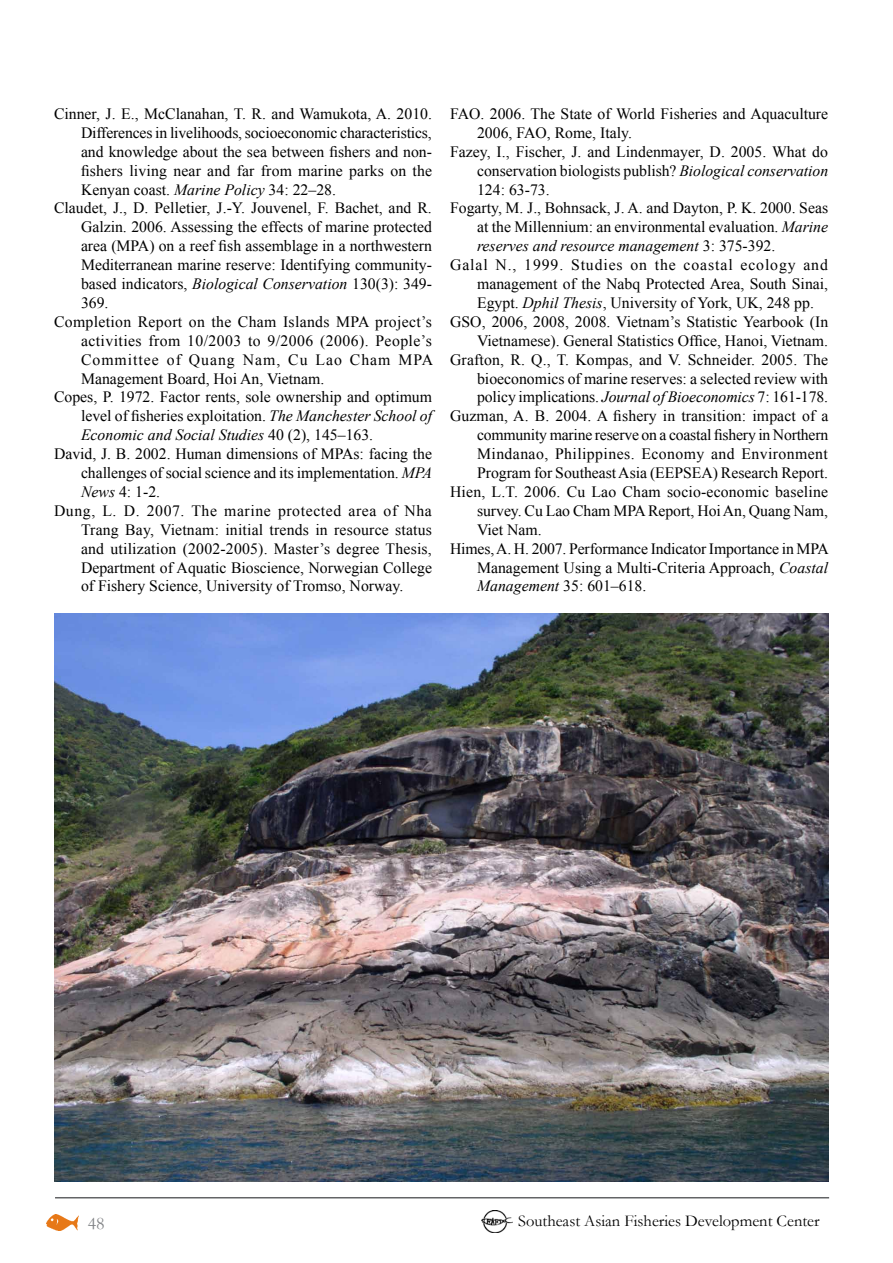
<style>
.page{position:relative;width:893px;height:1263px;background:#fff}
.page>*{position:absolute;margin:0;border:0;box-sizing:border-box;transform-origin:0 0}
.t1{font:18px "Garamond";color:#808285}
.t2{font:16.5px "Garamond";color:#000}
.t3{font:15.75px "Times New Roman";color:#000}
.t4{font:15.75px "Times New Roman";letter-spacing:.025em;color:#000}
.t5{font:italic 15.75px "Times New Roman";color:#000}
.t6{font:15.75px "Times New Roman";letter-spacing:.02em;color:#000}
.t7{font:15.75px "Times New Roman";letter-spacing:.055em;color:#000}
.t8{font:15.75px "Times New Roman";letter-spacing:.04em;color:#000}
.t9{font:15.75px "Times New Roman";letter-spacing:.065em;color:#000}
.s1{font-style:italic}
.s2{font-style:normal}
</style>
<div class="page">
<img style="left:47px;top:1214px;width:32px;height:16px">
<img style="left:482px;top:1210px;width:30px;height:22px">
<hr style="left:55px;top:1197px;width:774px;height:1px;background:#636466">
<img style="left:54px;top:614px;width:774px;height:567px">
<p class="t3" style="left:54px;top:103px;width:380px">Cinner, J. E., McClanahan, T. R. and Wamukota, A. 2010.</p>
<p class="t3" style="left:81px;top:122px;width:352px">Differences in livelihoods, socioeconomic characteristics,</p>
<p class="t3" style="left:81px;top:141px;width:353px">and knowledge about the sea between fishers and non-</p>
<p class="t3" style="left:81px;top:160px;width:353px">fishers living near and far from marine parks on the</p>
<p class="t3" style="left:81px;top:179px;width:257px">Kenyan coast. <span class="s1">Marine Policy</span> 34: 22–28.</p>
<p class="t3" style="left:54px;top:198px;width:379px">Claudet, J., D. Pelletier, J.-Y. Jouvenel, F. Bachet, and R.</p>
<p class="t3" style="left:81px;top:216px;width:353px">Galzin. 2006. Assessing the effects of marine protected</p>
<p class="t3" style="left:81px;top:235px;width:353px">area (MPA) on a reef fish assemblage in a northwestern</p>
<p class="t3" style="left:81px;top:254px;width:353px">Mediterranean marine reserve: Identifying community-</p>
<p class="t3" style="left:81px;top:273px;width:353px">based indicators, <span class="s1">Biological Conservation</span> 130(3): 349-</p>
<p class="t3" style="left:81px;top:292px;width:29px">369.</p>
<p class="t6" style="left:54px;top:311px;width:379px">Completion Report on the Cham Islands MPA project’s</p>
<p class="t4" style="left:81px;top:330px;width:352px">activities from 10/2003 to 9/2006 (2006). People’s</p>
<p class="t9" style="left:81px;top:349px;width:354px">Committee of Quang Nam, Cu Lao Cham MPA</p>
<p class="t3" style="left:81px;top:368px;width:245px">Management Board, Hoi An, Vietnam.</p>
<p class="t3" style="left:54px;top:387px;width:380px">Copes, P. 1972. Factor rents, sole ownership and optimum</p>
<p class="t3" style="left:81px;top:405px;width:353px">level of fisheries exploitation. <span class="s1">The Manchester School of</span></p>
<p class="t5" style="left:81px;top:424px;width:294px">Economic and Social Studies <span class="s2">40 (2), 145–163.</span></p>
<p class="t3" style="left:54px;top:443px;width:380px">David, J. B. 2002. Human dimensions of MPAs: facing the</p>
<p class="t3" style="left:81px;top:462px;width:353px">challenges of social science and its implementation. <span class="s1">MPA</span></p>
<p class="t3" style="left:81px;top:481px;width:81px"><span class="s1">News</span> 4: 1-2.</p>
<p class="t8" style="left:54px;top:500px;width:379px">Dung, L. D. 2007. The marine protected area of Nha</p>
<p class="t3" style="left:81px;top:519px;width:352px">Trang Bay, Vietnam: initial trends in resource status</p>
<p class="t3" style="left:81px;top:538px;width:352px">and utilization (2002-2005). Master’s degree Thesis,</p>
<p class="t3" style="left:81px;top:557px;width:353px">Department of Aquatic Bioscience, Norwegian College</p>
<p class="t3" style="left:81px;top:576px;width:324px">of Fishery Science, University of Tromso, Norway.</p>
<p class="t3" style="left:450px;top:103px;width:380px">FAO. 2006. The State of World Fisheries and Aquaculture</p>
<p class="t3" style="left:477px;top:122px;width:156px">2006, FAO, Rome, Italy.</p>
<p class="t3" style="left:450px;top:141px;width:379px">Fazey, I., Fischer, J. and Lindenmayer, D. 2005. What do</p>
<p class="t3" style="left:477px;top:160px;width:353px">conservation biologists publish? <span class="s1">Biological conservation</span></p>
<p class="t3" style="left:477px;top:179px;width:74px">124: 63-73.</p>
<p class="t3" style="left:450px;top:198px;width:380px">Fogarty, M. J., Bohnsack, J. A. and Dayton, P. K. 2000. Seas</p>
<p class="t3" style="left:477px;top:216px;width:353px">at the Millennium: an environmental evaluation. <span class="s1">Marine</span></p>
<p class="t5" style="left:477px;top:235px;width:300px">reserves and resource management <span class="s2">3: 375-392.</span></p>
<p class="t7" style="left:450px;top:254px;width:379px">Galal N., 1999. Studies on the coastal ecology and</p>
<p class="t3" style="left:477px;top:273px;width:353px">management of the Nabq Protected Area, South Sinai,</p>
<p class="t3" style="left:477px;top:292px;width:338px">Egypt. <span class="s1">Dphil Thesis</span>, University of York, UK, 248 pp.</p>
<p class="t3" style="left:450px;top:311px;width:380px">GSO, 2006, 2008, 2008. Vietnam’s Statistic Yearbook (In</p>
<p class="t3" style="left:477px;top:330px;width:353px">Vietnamese). General Statistics Office, Hanoi, Vietnam.</p>
<p class="t3" style="left:450px;top:349px;width:380px">Grafton, R. Q., T. Kompas, and V. Schneider. 2005. The</p>
<p class="t3" style="left:477px;top:368px;width:353px">bioeconomics of marine reserves: a selected review with</p>
<p class="t3" style="left:477px;top:387px;width:353px">policy implications. <span class="s1">Journal of Bioeconomics</span> 7: 161-178.</p>
<p class="t3" style="left:450px;top:405px;width:380px">Guzman, A. B. 2004. A fishery in transition: impact of a</p>
<p class="t3" style="left:477px;top:424px;width:353px">community marine reserve on a coastal fishery in Northern</p>
<p class="t4" style="left:477px;top:443px;width:352px">Mindanao, Philippines. Economy and Environment</p>
<p class="t3" style="left:477px;top:462px;width:352px">Program for Southeast Asia (EEPSEA) Research Report.</p>
<p class="t3" style="left:450px;top:481px;width:379px">Hien, L.T. 2006. Cu Lao Cham socio-economic baseline</p>
<p class="t3" style="left:477px;top:500px;width:352px">survey. Cu Lao Cham MPA Report, Hoi An, Quang Nam,</p>
<p class="t3" style="left:477px;top:519px;width:66px">Viet Nam.</p>
<p class="t3" style="left:450px;top:538px;width:380px">Himes, A. H. 2007. Performance Indicator Importance in MPA</p>
<p class="t3" style="left:477px;top:557px;width:353px">Management Using a Multi-Criteria Approach, <span class="s1">Coastal</span></p>
<p class="t3" style="left:477px;top:576px;width:171px"><span class="s1">Management</span> 35: 601–618.</p>
<p class="t1" style="left:88px;top:1212px;width:18px">48</p>
<p class="t2" style="left:518px;top:1210px;width:303px">Southeast Asian Fisheries Development Center</p>
</div>
